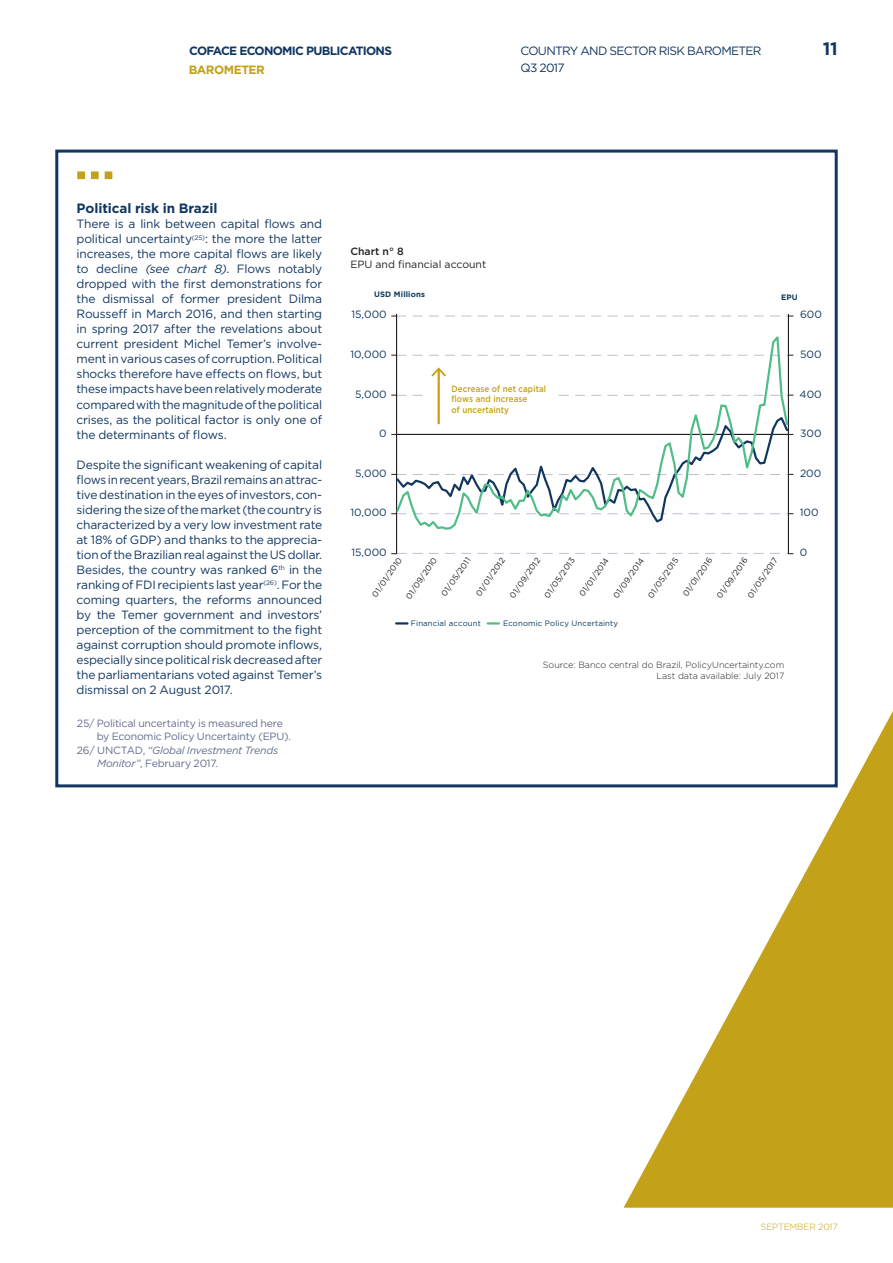
<style>
.page{position:relative;width:893px;height:1263px;background:#fff}
.page>*{position:absolute;margin:0;border:0;box-sizing:border-box;transform-origin:0 0}
.t1{font:700 18px "Gotham";color:#113761}
.t2{font:700 13.5px "Gotham";letter-spacing:-.005em;color:#113761}
.t3{font:12px/15px "Gotham";letter-spacing:-.02em;color:#113761;text-align:justify}
.t4{font:12px "Gotham";letter-spacing:-.06em;color:#113761}
.t5{font:700 12px "Gotham";letter-spacing:-.06em;color:#113761}
.t6{font:700 12px "Gotham";letter-spacing:-.04em;color:#c3a119}
.t7{font:10.5px/13.5px "Gotham";letter-spacing:-.02em;color:#636d8f}
.t8{font:italic 10.5px/13.5px "Gotham";letter-spacing:-.02em;color:#636d8f}
.t9{font:10.5px "Gotham";color:#113761}
.t10{font:10.5px "Gotham";color:#231f20}
.t11{font:500 10.5px "Gotham";color:#231f20}
.t12{font:300 9px "Gotham";color:#231f20}
.t13{font:500 9px/10.8px "Gotham";letter-spacing:.005em;color:#c3a119;scale:.89 1}
.t14{font:300 9px "Gotham";letter-spacing:-.02em;color:#c3a119}
.t15{font:8.1px "Gotham";color:#231f20}
.t16{font:7.8px "Gotham";letter-spacing:.015em;color:#0a3b5f}
.t17{font:700 7.8px "Gotham";letter-spacing:.015em;color:#0a3b5f}
.s1{font-style:italic}
.s2{font-style:normal}
</style>
<div class="page">
<div style="left:55px;top:150px;width:783px;height:637px;background:#fff;border:3px solid #113761"></div>
<svg style="left:624px;top:672px;width:269px;height:536px"></svg>
<hr style="left:788px;top:314px;width:1px;height:240px;background:#231f20">
<hr style="left:396px;top:314px;width:1px;height:240px;background:#231f20">
<svg style="left:391px;top:553px;width:402px;height:1px"></svg>
<svg style="left:391px;top:316px;width:402px;height:1px"></svg>
<svg style="left:395px;top:332px;width:395px;height:199px"></svg>
<svg style="left:396px;top:622px;width:11px;height:2px"></svg>
<svg style="left:488px;top:622px;width:11px;height:2px"></svg>
<hr style="left:438px;top:369px;width:2px;height:55px;background:#c3a119">
<svg style="left:431px;top:367px;width:15px;height:9px"></svg>
<svg style="left:77px;top:171px;width:35px;height:8px"></svg>
<p class="t5" style="left:189px;top:43px;width:204px">COFACE ECONOMIC PUBLICATIONS</p>
<p class="t4" style="left:521px;top:43px;width:242px">COUNTRY AND SECTOR RISK BAROMETER</p>
<h1 class="t1" style="left:823px;top:37px;width:16px">11</h1>
<p class="t6" style="left:189px;top:62px;width:78px">BAROMETER</p>
<p class="t3" style="left:521px;top:60px;width:45px">Q3 2017</p>
<p class="t2" style="left:77px;top:200px;width:142px">Political risk in Brazil</p>
<p class="t3" style="left:77px;top:216px;width:247px">There is a link between capital flows and political uncertainty<sup>(25)</sup>: the more the latter increases, the more capital flows are likely to decline <span class="s1">(see chart 8)</span>. Flows notably dropped with the first demonstrations for the dismissal of former president Dilma Rousseff in March 2016, and then starting in spring 2017 after the revelations about current president Michel Temer’s involve&shy;ment in various cases of corruption. Political shocks therefore have effects on flows, but these impacts have been relatively moderate compared with the magnitude of the political crises, as the political factor is only one of the determinants of flows.</p>
<p class="t3" style="left:77px;top:456px;width:247px">Despite the significant weakening of capital flows in recent years, Brazil remains an attrac&shy;tive destination in the eyes of investors, con&shy;sidering the size of the market (the country is characterized by a very low investment rate at 18% of GDP) and thanks to the apprecia&shy;tion of the Brazilian real against the US dollar.<br>Besides, the country was ranked 6<sup>th</sup> in the ranking of FDI recipients last year<sup>(26)</sup>. For the coming quarters, the reforms announced by the Temer government and investors’ perception of the commitment to the fight against corruption should promote inflows, especially since political risk decreased after the parliamentarians voted against Temer’s dismissal on 2 August 2017.</p>
<p class="t7" style="left:97px;top:716px;width:196px;text-indent:-20px">25/ Political uncertainty is measured here by Economic Policy Uncertainty (EPU).</p>
<p class="t8" style="left:97px;top:743px;width:183px;text-indent:-20px"><span class="s2">26/ UNCTAD,</span> “Global Investment Trends<br>Monitor”<span class="s2">, February 2017.</span></p>
<p class="t11" style="left:350px;top:245px;width:55px">Chart n° 8</p>
<p class="t10" style="left:350px;top:257px;width:137px">EPU and financial account</p>
<p class="t17" style="left:374px;top:289px;width:52px">USD Millions</p>
<p class="t17" style="left:781px;top:292px;width:18px">EPU</p>
<p class="t9" style="left:351px;top:308px;width:37px">15,000</p>
<p class="t9" style="left:800px;top:308px;width:23px">600</p>
<p class="t9" style="left:350px;top:348px;width:38px">10,000</p>
<p class="t9" style="left:355px;top:387px;width:33px">5,000</p>
<p class="t9" style="left:379px;top:427px;width:9px">0</p>
<p class="t9" style="left:355px;top:466px;width:33px">5,000</p>
<p class="t9" style="left:350px;top:506px;width:38px">10,000</p>
<p class="t9" style="left:351px;top:546px;width:37px">15,000</p>
<p class="t9" style="left:800px;top:348px;width:23px">500</p>
<p class="t13" style="left:452px;top:383px;width:108px">Decrease of net capital flows and increase<br>of uncertainty</p>
<p class="t9" style="left:800px;top:387px;width:24px">400</p>
<p class="t9" style="left:800px;top:427px;width:23px">300</p>
<p class="t9" style="left:800px;top:466px;width:23px">200</p>
<p class="t9" style="left:800px;top:506px;width:20px">100</p>
<p class="t9" style="left:800px;top:546px;width:9px">0</p>
<p class="t15" style="left:370px;top:593px;width:47px;rotate:-55deg">01/01/2010</p>
<p class="t15" style="left:403px;top:595px;width:50px;rotate:-55deg">01/09/2010</p>
<p class="t15" style="left:439px;top:592px;width:46px;rotate:-55deg">01/05/2011</p>
<p class="t15" style="left:473px;top:592px;width:46px;rotate:-55deg">01/01/2012</p>
<p class="t15" style="left:507px;top:594px;width:49px;rotate:-55deg">01/09/2012</p>
<p class="t15" style="left:542px;top:594px;width:48px;rotate:-55deg">01/05/2013</p>
<p class="t15" style="left:577px;top:593px;width:47px;rotate:-55deg">01/01/2014</p>
<p class="t15" style="left:611px;top:595px;width:49px;rotate:-55deg">01/09/2014</p>
<p class="t15" style="left:645px;top:594px;width:48px;rotate:-55deg">01/05/2015</p>
<p class="t15" style="left:680px;top:592px;width:47px;rotate:-55deg">01/01/2016</p>
<p class="t15" style="left:714px;top:594px;width:49px;rotate:-55deg">01/09/2016</p>
<p class="t15" style="left:745px;top:594px;width:48px;rotate:-55deg">01/05/2017</p>
<p class="t16" style="left:411px;top:618px;width:71px">Financial account</p>
<p class="t16" style="left:503px;top:618px;width:117px">Economic Policy Uncertainty</p>
<p class="t12" style="left:543px;top:659px;width:243px">Source: Banco central do Brazil, PolicyUncertainty.com</p>
<p class="t12" style="left:657px;top:670px;width:129px">Last data available: July 2017</p>
<p class="t14" style="left:761px;top:1221px;width:78px">SEPTEMBER 2017</p>
</div>
